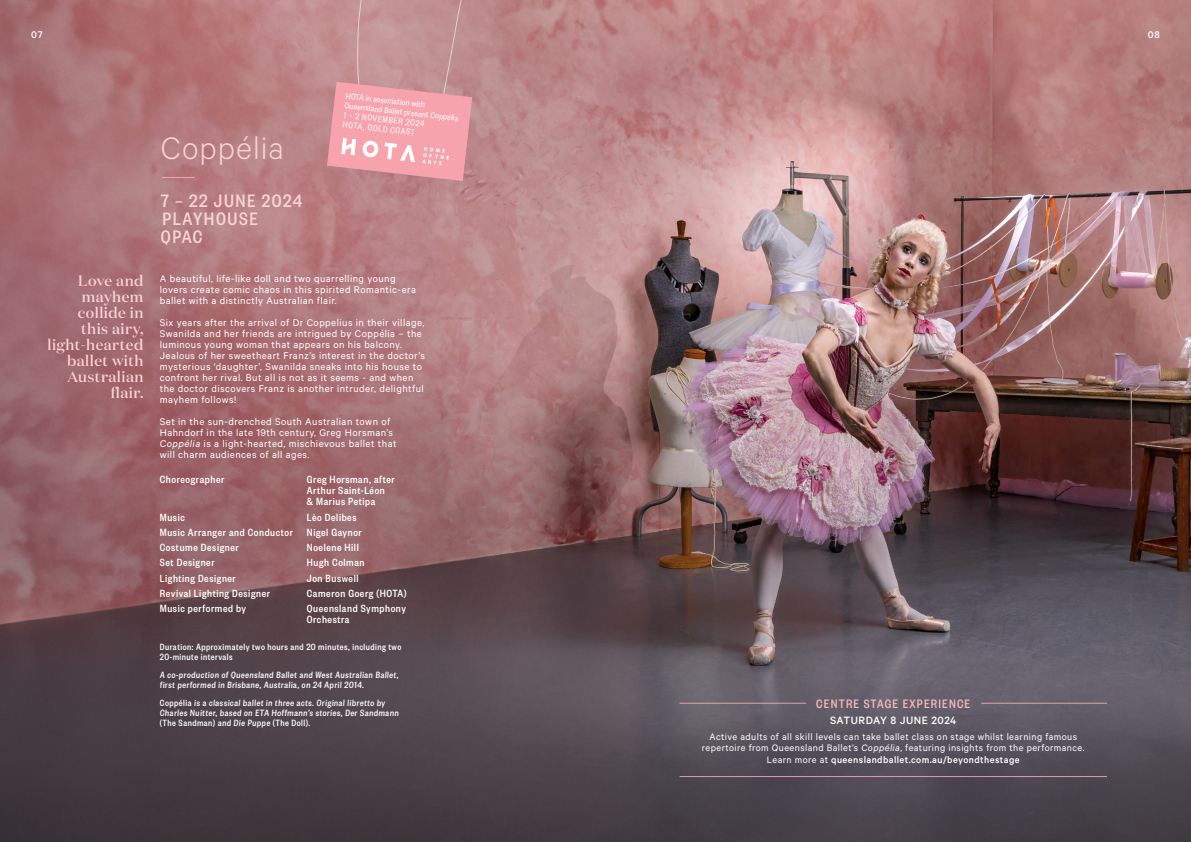
<style>
.page{position:relative;width:1191px;height:842px;background:#fff}
.page>*{position:absolute;margin:0;border:0;box-sizing:border-box;transform-origin:0 0}
.t1{font:300 35px "Calibre";letter-spacing:.03em;color:#fbd2d5}
.t2{font:500 19.8px/18px "Founders Grotesk Cond";letter-spacing:.08em;color:#fbd2d5}
.t3{font:500 15px/16px "Domaine Display";letter-spacing:.03em;color:#fbd2d5;text-align:right}
.t4{font:500 13.4px "Founders Grotesk Cond";letter-spacing:.09em;color:#f8b7bd}
.t5{font:500 12px "Calibre";letter-spacing:.04em;color:#fff}
.t6{font:500 11.5px/11px "Founders Grotesk Cond";letter-spacing:.05em;color:#fff}
.t7{font:11px/11px "Calibre";letter-spacing:.04em;color:#fff}
.t8{font:500 10.9px "Calibre";color:#fff}
.t9{font:10.6px/11.5px "Calibre";letter-spacing:.04em;color:#fff;text-align:center}
.t10{font:500 10px/10px "Founders Grotesk Cond";letter-spacing:.05em;color:#fff}
.t11{font:9.6px/9.5px "Founders Grotesk Cond";color:#fff}
.s1{font-style:italic}
.s2{font-weight:500}
</style>
<div class="page">
<img style="left:0;top:0;width:1191px;height:842px">
<hr style="left:162px;top:177px;width:33px;height:1px;background:#f8b7bd">
<hr style="left:679px;top:703px;width:127px;height:1px;background:#f8b7bd">
<hr style="left:981px;top:703px;width:126px;height:1px;background:#f8b7bd">
<hr style="left:679px;top:776px;width:428px;height:1px;background:#f8b7bd">
<svg style="left:327px;top:0;width:145px;height:181px"></svg>
<p class="t8" style="left:31px;top:29px;width:13px">07</p>
<p class="t8" style="left:1147px;top:29px;width:14px">08</p>
<h3 class="t3" style="left:47px;top:273px;width:98px">Love and mayhem collide in this airy, light-hearted ballet with<br>Australian flair.</h3>
<h1 class="t1" style="left:161px;top:128px;width:125px">Coppélia</h1>
<h2 class="t2" style="left:161px;top:191px;width:143px">7 – 22 JUNE 2024<br>PLAYHOUSE<br>QPAC</h2>
<p class="t11" style="left:346px;top:91px;width:116px;rotate:6deg">HOTA in association with<br>Queensland Ballet present Coppélia<br>1 – 2 NOVEMBER 2024<br>HOTA, GOLD COAST</p>
<p class="t7" style="left:160px;top:272px;width:258px">A beautiful, life-like doll and two quarrelling young lovers create comic chaos in this spirited Romantic-era ballet with a distinctly Australian flair.</p>
<p class="t7" style="left:160px;top:316px;width:267px">Six years after the arrival of Dr Coppelius in their village, Swanilda and her friends are intrigued by Coppélia – the luminous young woman that appears on his balcony.<br>Jealous of her sweetheart Franz’s interest in the doctor’s mysterious ‘daughter’, Swanilda sneaks into his house to confront her rival. But all is not as it seems - and when the doctor discovers Franz is another intruder, delightful mayhem follows!</p>
<p class="t7" style="left:160px;top:415px;width:238px">Set in the sun-drenched South Australian town of Hahndorf in the late 19th century, Greg Horsman’s <span class="s1">Coppélia</span> is a light-hearted, mischievous ballet that will charm audiences of all ages.</p>
<p class="t6" style="left:160px;top:474px;width:66px">Choreographer</p>
<p class="t6" style="left:307px;top:474px;width:89px">Greg Horsman, after<br>Arthur Saint-Léon<br>&amp; Marius Petipa</p>
<p class="t6" style="left:160px;top:511px;width:27px">Music</p>
<p class="t6" style="left:160px;top:509px;width:203px;line-height:15.2px;text-indent:147px">Lèo Delibes<br>Music Arranger and Conductor Nigel Gaynor<br>Costume Designer</p>
<p class="t6" style="left:307px;top:541px;width:53px">Noelene Hill</p>
<p class="t6" style="left:160px;top:557px;width:56px">Set Designer</p>
<p class="t6" style="left:307px;top:557px;width:59px">Hugh Colman</p>
<p class="t6" style="left:160px;top:572px;width:78px">Lighting Designer</p>
<p class="t6" style="left:307px;top:572px;width:53px">Jon Buswell</p>
<p class="t6" style="left:160px;top:587px;width:112px">Revival Lighting Designer</p>
<p class="t6" style="left:307px;top:587px;width:101px">Cameron Goerg (HOTA)</p>
<p class="t6" style="left:160px;top:602px;width:88px">Music performed by</p>
<p class="t6" style="left:307px;top:602px;width:101px">Queensland Symphony<br>Orchestra</p>
<p class="t10" style="left:160px;top:642px;width:243px">Duration: Approximately two hours and 20 minutes, including two<br>20-minute intervals</p>
<p class="t10" style="left:160px;top:669px;width:241px">A co-production of Queensland Ballet and West Australian Ballet, first performed in Brisbane, Australia, on 24 April 2014.</p>
<p class="t10" style="left:160px;top:697px;width:241px">Coppélia is a classical ballet in three acts. Original libretto by<br>Charles Nuitter, based on ETA Hoffmann’s stories, Der Sandmann (The Sandman) and Die Puppe (The Doll).</p>
<p class="t4" style="left:816px;top:695px;width:155px">CENTRE STAGE EXPERIENCE</p>
<p class="t5" style="left:830px;top:713px;width:128px">SATURDAY 8 JUNE 2024</p>
<p class="t9" style="left:702px;top:730px;width:384px">Active adults of all skill levels can take ballet class on stage whilst learning famous repertoire from Queensland Ballet’s <span class="s1">Coppélia</span>, featuring insights from the performance.<br>Learn more at <span class="s2">queenslandballet.com.au/beyondthestage</span></p>
</div>
